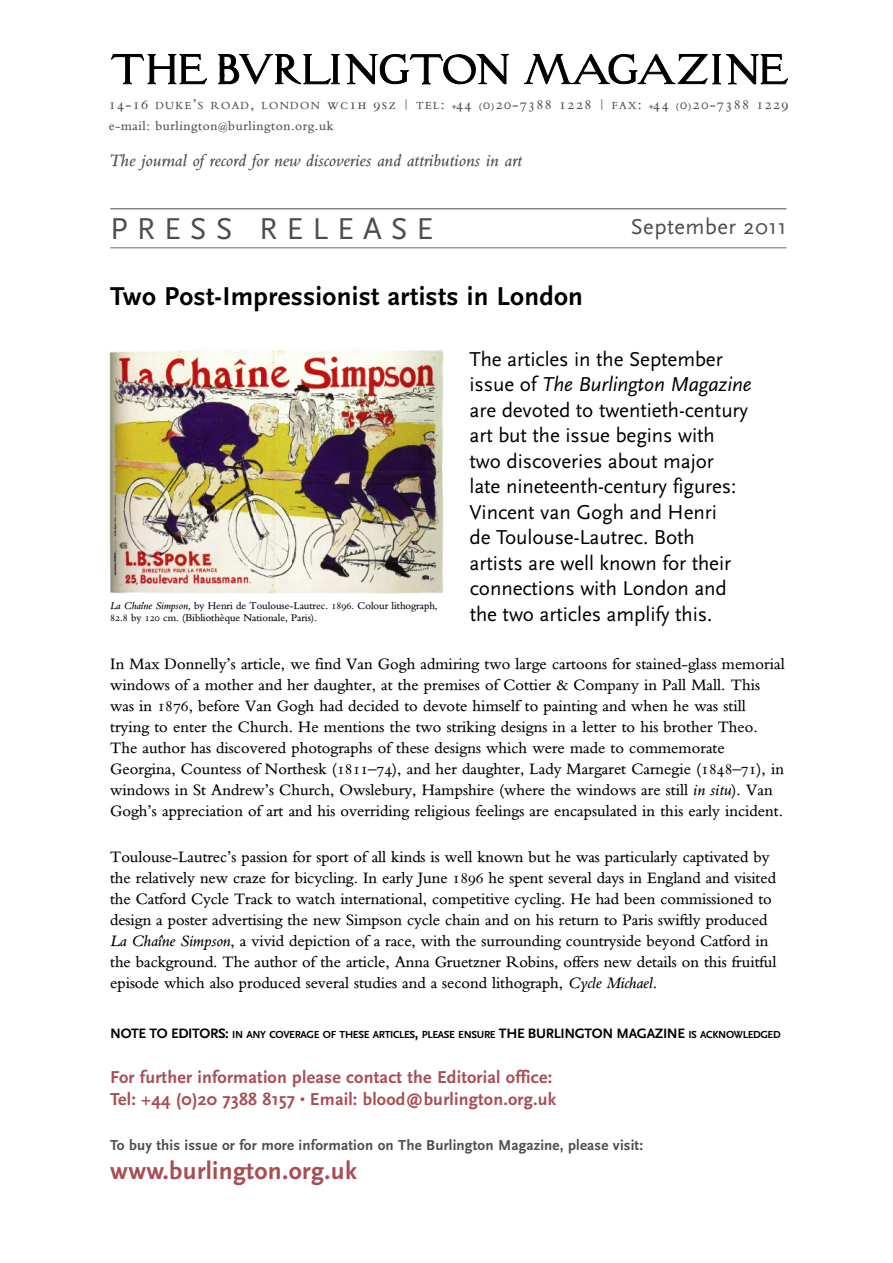
<style>
.page{position:relative;width:893px;height:1263px;background:#fff}
.page>*{position:absolute;margin:0;border:0;box-sizing:border-box;transform-origin:0 0}
.t1{font:31.5px "Scala Sans";letter-spacing:.285em;color:#4d4d4d}
.t2{font:700 27px "Scala Sans";letter-spacing:.01em;color:#000}
.t3{font:700 25.5px "Scala Sans";letter-spacing:.01em;color:#a94d54}
.t4{font:22.5px "Scala Sans";letter-spacing:.025em;color:#4d4d4d}
.t5{font:21px/25.5px "Scala Sans";letter-spacing:-.005em;color:#000}
.t6{font:700 18px/22.5px "Scala Sans";letter-spacing:.01em;color:#a94d54}
.t7{font:italic 18px "Burlington Bembo";letter-spacing:.01em;color:#4d4d4d}
.t8{font:16.5px/21px "Burlington Bembo";letter-spacing:.005em;color:#000}
.t9{font:15px "Burlington Bembo Expert";letter-spacing:.09em;color:#4d4d4d}
.t10{font:700 15px "Scala Sans";letter-spacing:.01em;color:#4d4d4d}
.t11{font:13.5px "Burlington Bembo";letter-spacing:.045em;color:#4d4d4d}
.t12{font:10.65px/12px "Burlington Bembo";color:#000}
.t13{font:700 10.65px "Scala Sans";letter-spacing:-.03em;color:#000}
.s1{font-family:"Burlington Bembo";font-size:11.25px}
.s2{font-family:"Burlington Bembo"}
.s3{font-family:"Burlington Bembo";font-size:12px}
.s4{font-family:"Scala Sans";font-weight:700;font-size:9px}
.s5{font-size:10.5px}
.s6{font-style:italic}
.s7{font-size:14.25px}
</style>
<div class="page">
<hr style="left:110px;top:208px;width:676px;height:1px;background:#4d4d4d">
<hr style="left:110px;top:247px;width:676px;height:1px;background:#666">
<svg style="left:111px;top:54px;width:96px;height:30px"></svg>
<svg style="left:218px;top:54px;width:291px;height:31px"></svg>
<svg style="left:524px;top:54px;width:264px;height:30px"></svg>
<img style="left:109px;top:349px;width:335px;height:245px">
<p class="t9" style="left:109px;top:95px;width:681px">14-16 <span class="s1">DUKE</span><span class="s2">’</span><span class="s1">S ROAD</span><span class="s2">,</span> <span class="s1">LONDON</span> wc1h 9sz <span class="s3">|</span> <span class="s1">TEL</span><span class="s2">:</span> <span class="s4">+</span>44 (0)20-7388 1228 <span class="s3">|</span> <span class="s1">FAX</span><span class="s2">:</span> <span class="s4">+</span>44 (0)20-7388 1229</p>
<p class="t11" style="left:109px;top:121px;width:226px">e-mail: burlington<span class="s5">@</span>burlington.org.uk</p>
<p class="t7" style="left:109px;top:154px;width:414px">The journal of record for new discoveries and attributions in art</p>
<h1 class="t1" style="left:110px;top:210px;width:325px">PRESS RELEASE</h1>
<h3 class="t4" style="left:631px;top:213px;width:157px">September 2011</h3>
<h2 class="t2" style="left:110px;top:280px;width:474px">Two Post-Impressionist artists in London</h2>
<p class="t5" style="left:469px;top:346px;width:284px">The articles in the September issue of <span class="s6">The Burlington Magazine </span>are devoted to twentieth-century art but the issue begins with<br>two discoveries about major<br>late nineteenth-century figures:<br>Vincent van Gogh and Henri<br>de Toulouse-Lautrec. Both artists are well known for their connections with London and the two articles amplify this.</p>
<p class="t8" style="left:110px;top:655px;width:676px">In Max Donnelly’s article, we find Van Gogh admiring two large cartoons for stained-glass memorial windows of a mother and her daughter, at the premises of Cottier &amp; Company in Pall Mall. This was in 1876, before Van Gogh had decided to devote himself to painting and when he was still trying to enter the Church. He mentions the two striking designs in a letter to his brother Theo.<br>The author has discovered photographs of these designs which were made to commemorate Georgina, Countess of Northesk (1811–74), and her daughter, Lady Margaret Carnegie (1848–71), in windows in St Andrew’s Church, Owslebury, Hampshire (where the windows are still <span class="s6">in situ</span>). Van Gogh’s appreciation of art and his overriding religious feelings are encapsulated in this early incident.</p>
<p class="t8" style="left:110px;top:847px;width:668px">Toulouse-Lautrec’s passion for sport of all kinds is well known but he was particularly captivated by the relatively new craze for bicycling. In early June 1896 he spent several days in England and visited the Catford Cycle Track to watch international, competitive cycling. He had been commissioned to design a poster advertising the new Simpson cycle chain and on his return to Paris swiftly produced <span class="s6">La Chaîne Simpson</span>, a vivid depiction of a race, with the surrounding countryside beyond Catford in the background. The author of the article, Anna Gruetzner Robins, offers new details on this fruitful episode which also produced several studies and a second lithograph, <span class="s6">Cycle Michael</span>.</p>
<p class="t13" style="left:110px;top:1028px;width:672px"><span class="s7">NOTE TO EDITORS:</span> IN ANY COVERAGE OF THESE ARTICLES<span class="s7">,</span> PLEASE ENSURE <span class="s7">THE BURLINGTON MAGAZINE</span> IS ACKNOWLEDGED</p>
<p class="t6" style="left:110px;top:1065px;width:448px">For further information please contact the Editorial office:<br>Tel: +44 (0)20 7388 8157 <sup>•</sup> Email: blood@burlington.org.uk</p>
<p class="t10" style="left:110px;top:1136px;width:534px">To buy this issue or for more information on The Burlington Magazine, please visit:</p>
<h3 class="t3" style="left:110px;top:1155px;width:248px">www.burlington.org.uk</h3>
<p class="t12" style="left:110px;top:600px;width:329px"><span class="s6">La Chaîne Simpson</span>, by Henri de Toulouse-Lautrec. 1896. Colour lithograph,<br>82.8 by 120 cm. (Bibliothèque Nationale, Paris).</p>
</div>
